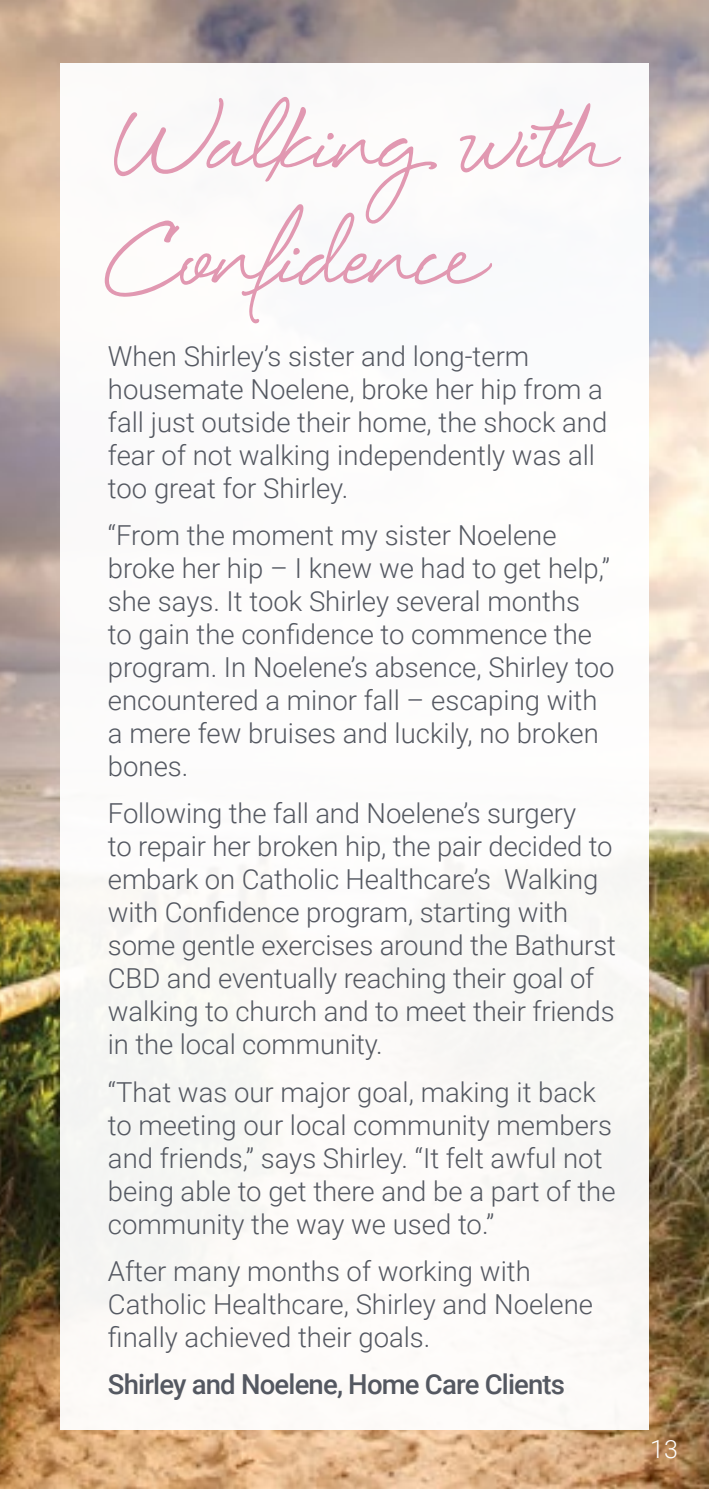
<style>
.page{position:relative;width:709px;height:1489px;background:#fff}
.page>*{position:absolute;margin:0;border:0;box-sizing:border-box;transform-origin:0 0}
.t1{font:165px "Eye Catching Pro";letter-spacing:-.01em;color:#e198b1}
.t2{font:300 27.5px/33px "Roboto";color:#545861}
.t3{font:500 27.5px "Roboto";letter-spacing:-.03em;color:#545861}
.t4{font:300 25px "Roboto";color:#fff}
</style>
<div class="page">
<img style="left:0;top:0;width:709px;height:1488px">
<div style="left:60px;top:63px;width:588px;height:1366px;background:#fff"></div>
<h1 class="t1" style="left:113px;top:75px;width:489px">Walking with</h1>
<h1 class="t1" style="left:113px;top:190px;width:360px">Confidence</h1>
<p class="t2" style="left:108px;top:338px;width:501px">When Shirley’s sister and long-term housemate Noelene, broke her hip from a fall just outside their home, the shock and fear of not walking independently was all too great for Shirley.</p>
<p class="t2" style="left:108px;top:517px;width:508px">“From the moment my sister Noelene broke her hip – I knew we had to get help,” she says. It took Shirley several months<br>to gain the confidence to commence the program. In Noelene’s absence, Shirley too encountered a minor fall – escaping with a mere few bruises and luckily, no broken bones.</p>
<p class="t2" style="left:108px;top:796px;width:509px">Following the fall and Noelene’s surgery<br>to repair her broken hip, the pair decided to embark on Catholic Healthcare’s Walking with Confidence program, starting with some gentle exercises around the Bathurst CBD and eventually reaching their goal of walking to church and to meet their friends in the local community.</p>
<p class="t2" style="left:108px;top:1074px;width:509px">“That was our major goal, making it back to meeting our local community members and friends,” says Shirley. “It felt awful not being able to get there and be a part of the community the way we used to.”</p>
<p class="t2" style="left:108px;top:1253px;width:487px">After many months of working with<br>Catholic Healthcare, Shirley and Noelene finally achieved their goals.</p>
<p class="t3" style="left:108px;top:1364px;width:458px">Shirley and Noelene, Home Care Clients</p>
<p class="t4" style="left:650px;top:1431px;width:29px">13</p>
</div>
